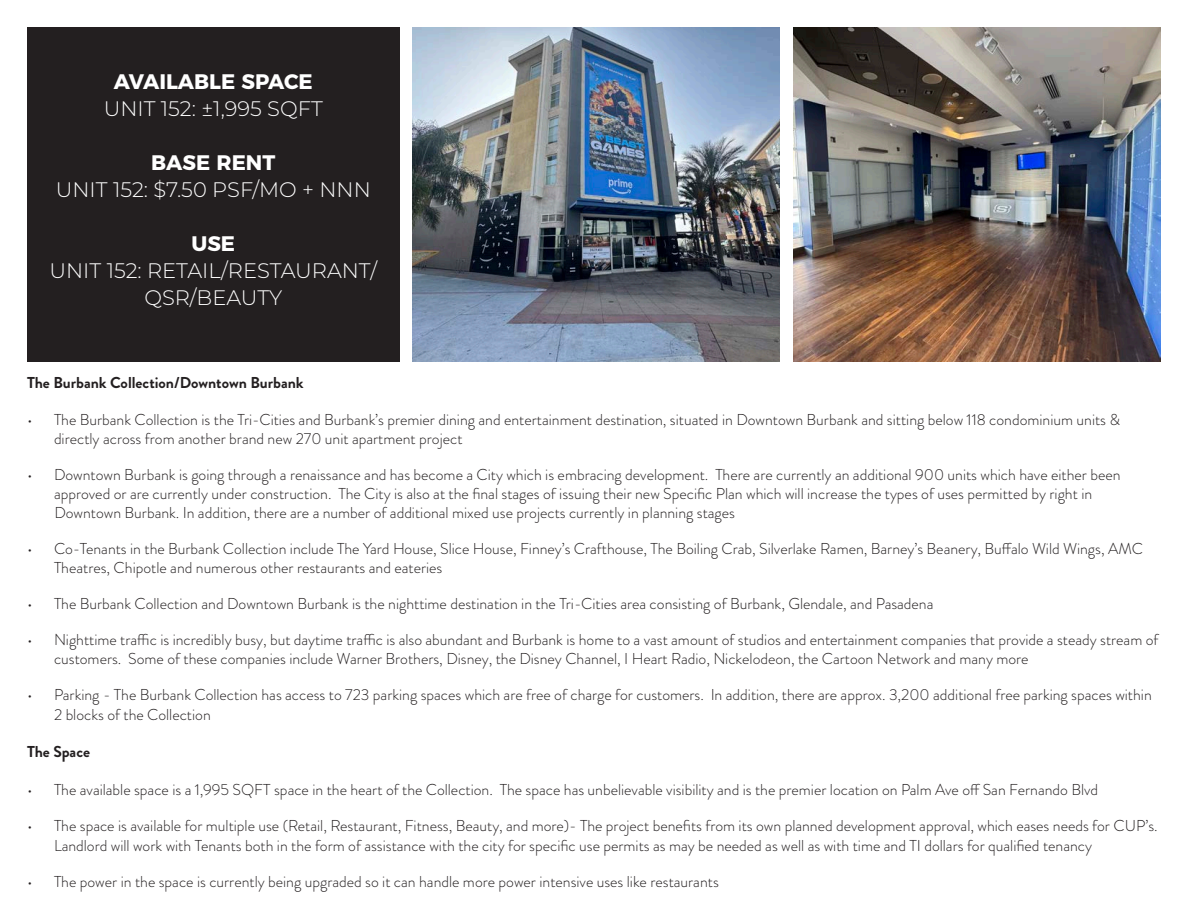
<style>
.page{position:relative;width:1188px;height:918px;background:#fff}
.page>*{position:absolute;margin:0;border:0;box-sizing:border-box;transform-origin:0 0}
.Head{font:300 21px "Montserrat";color:#fff}
.Head-2{font:700 21px "Montserrat";color:#fff}
.t1{font:300 15.75px/18.9px "Brandon Grotesque";color:#231f20}
.t2{font:700 15.75px "Brandon Grotesque";color:#231f20}
</style>
<div class="page">
<div style="left:27px;top:27px;width:373px;height:335px;background:#231f20"></div>
<img style="left:794px;top:27px;width:367px;height:335px">
<img style="left:412px;top:27px;width:367px;height:335px">
<p class="Head-2" style="left:114px;top:64px;width:200px">AVAILABLE SPACE</p>
<p class="Head" style="left:104px;top:94px;width:221px">UNIT 152: ±1,995 SQFT</p>
<p class="Head-2" style="left:151px;top:145px;width:126px">BASE RENT</p>
<p class="Head" style="left:56px;top:175px;width:316px">UNIT 152: $7.50 PSF/MO + NNN</p>
<p class="Head-2" style="left:191px;top:226px;width:45px">USE</p>
<p class="Head" style="left:50px;top:256px;width:329px">UNIT 152: RETAIL/RESTAURANT/</p>
<p class="Head" style="left:144px;top:283px;width:139px">QSR/BEAUTY</p>
<p class="t2" style="left:27px;top:371px;width:278px">The Burbank Collection/Downtown Burbank</p>
<p class="t1" style="left:54px;top:411px;width:1068px;text-indent:-27px">• The Burbank Collection is the Tri-Cities and Burbank’s premier dining and entertainment destination, situated in Downtown Burbank and sitting below 118 condominium units &amp; directly across from another brand new 270 unit apartment project</p>
<p class="t1" style="left:27px;top:465px;width:1095px;text-align:center">• Downtown Burbank is going through a renaissance and has become a City which is embracing development. There are currently an additional 900 units which have either been approved or are currently under construction. The City is also at the final stages of issuing their new Specific Plan which will increase the types of uses permitted by right in</p>
<p class="t1" style="left:54px;top:503px;width:682px">Downtown Burbank. In addition, there are a number of additional mixed use projects currently in planning stages</p>
<p class="t1" style="left:54px;top:539px;width:1091px;text-indent:-27px">• Co-Tenants in the Burbank Collection include The Yard House, Slice House, Finney’s Crafthouse, The Boiling Crab, Silverlake Ramen, Barney’s Beanery, Buffalo Wild Wings, AMC<br>Theatres, Chipotle and numerous other restaurants and eateries</p>
<p class="t1" style="left:27px;top:594px;width:908px">• The Burbank Collection and Downtown Burbank is the nighttime destination in the Tri-Cities area consisting of Burbank, Glendale, and Pasadena</p>
<p class="t1" style="left:54px;top:630px;width:1106px;text-indent:-27px">• Nighttime traffic is incredibly busy, but daytime traffic is also abundant and Burbank is home to a vast amount of studios and entertainment companies that provide a steady stream of customers. Some of these companies include Warner Brothers, Disney, the Disney Channel, I Heart Radio, Nickelodeon, the Cartoon Network and many more</p>
<p class="t1" style="left:54px;top:685px;width:1099px;line-height:19.8px;text-indent:-27px">• Parking - The Burbank Collection has access to 723 parking spaces which are free of charge for customers. In addition, there are approx. 3,200 additional free parking spaces within<br>2 blocks of the Collection</p>
<p class="t2" style="left:27px;top:741px;width:65px">The Space</p>
<p class="t1" style="left:27px;top:780px;width:1073px">• The available space is a 1,995 SQFT space in the heart of the Collection. The space has unbelievable visibility and is the premier location on Palm Ave off San Fernando Blvd</p>
<p class="t1" style="left:54px;top:816px;width:1105px;line-height:19.8px;text-indent:-27px">• The space is available for multiple use (Retail, Restaurant, Fitness, Beauty, and more)- The project benefits from its own planned development approval, which eases needs for CUP’s.<br>Landlord will work with Tenants both in the form of assistance with the city for specific use permits as may be needed as well as with time and TI dollars for qualified tenancy</p>
<p class="t1" style="left:27px;top:872px;width:693px">• The power in the space is currently being upgraded so it can handle more power intensive uses like restaurants</p>
</div>
